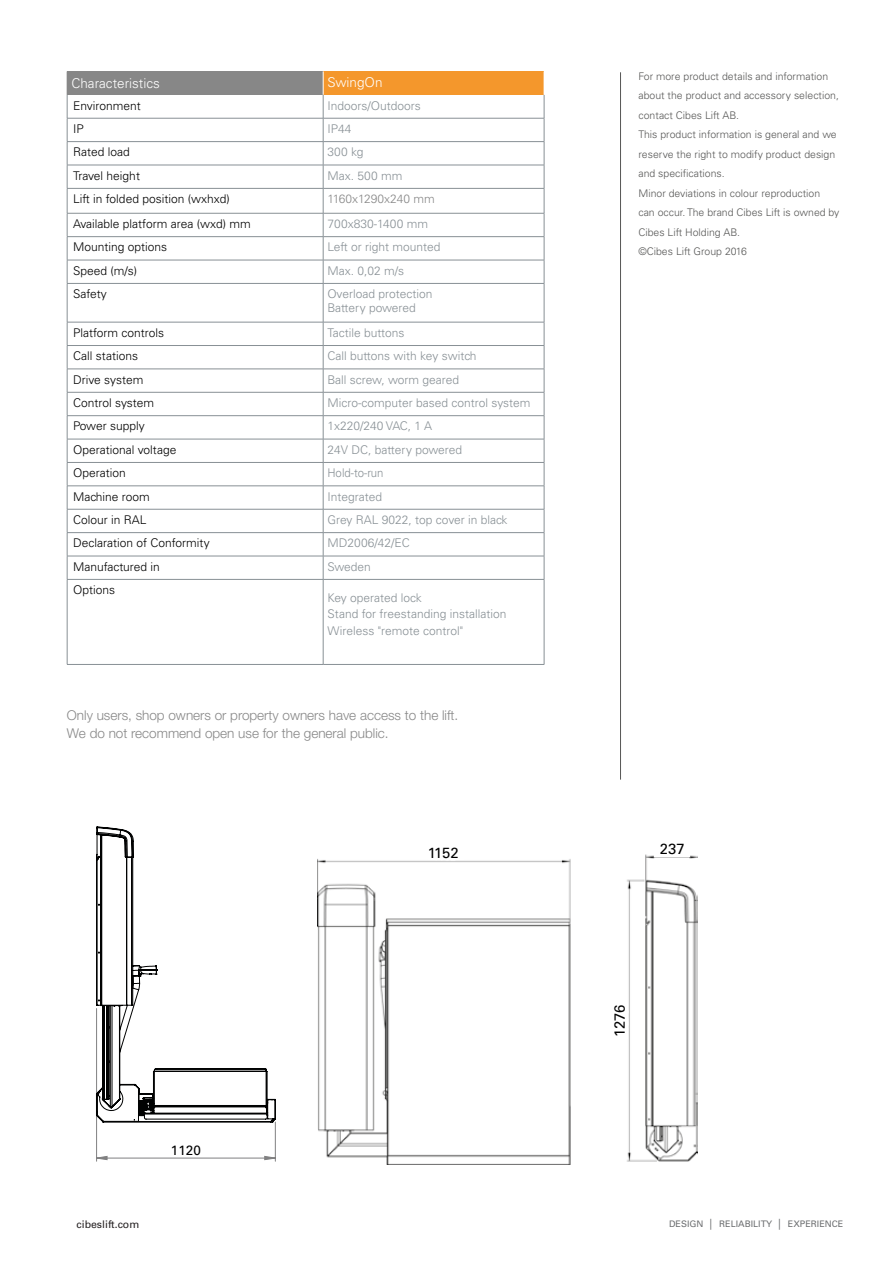
<style>
.page{position:relative;width:893px;height:1263px;background:#fff}
.page>*{position:absolute;margin:0;border:0;box-sizing:border-box;transform-origin:0 0}
.t1{font:14.7px "Univers LT Std";letter-spacing:-.005em;color:#000}
.t2{font:300 13.5px/18px "Helvetica Neue LT Std";color:#878787}
.t3{font:300 13.5px "Univers LT Std";color:#fff}
.t4{font:13.5px "Univers LT Std";color:#000}
.t5{font:300 12px/16.5px "Univers LT Std";color:#889095}
.t6{font:300 12px "Univers LT Std";color:#000}
.t7{font:300 12px "Univers LT Std";color:#878787}
.t8{font:300 12px "Univers LT Std";color:#889095;scale:.95 1}
.t9{font:300 10.5px/19.5px "Univers LT Std";color:#575756}
.t10{font:10.5px "Univers LT Std";color:#231f20}
.t11{font:9px "Univers LT Std";color:#6d6f71}
.s1{font-family:"Arial"}
</style>
<div class="page">
<hr style="left:620px;top:72px;width:1px;height:708px;background:#575756">
<div style="left:67px;top:71px;width:256px;height:24px;background:#878787"></div>
<div style="left:323px;top:71px;width:221px;height:24px;background:#f4972c"></div>
<hr style="left:67px;top:118px;width:256px;height:1px;background:#889095">
<hr style="left:67px;top:141px;width:256px;height:1px;background:#889095">
<hr style="left:67px;top:165px;width:256px;height:1px;background:#889095">
<hr style="left:67px;top:188px;width:256px;height:1px;background:#889095">
<hr style="left:67px;top:213px;width:256px;height:1px;background:#889095">
<hr style="left:67px;top:236px;width:256px;height:1px;background:#889095">
<hr style="left:67px;top:260px;width:256px;height:1px;background:#889095">
<svg style="left:67px;top:95px;width:1px;height:188px"></svg>
<hr style="left:67px;top:283px;width:256px;height:1px;background:#889095">
<hr style="left:67px;top:284px;width:1px;height:38px;background:#889095">
<hr style="left:67px;top:322px;width:256px;height:1px;background:#889095">
<hr style="left:67px;top:345px;width:256px;height:1px;background:#889095">
<hr style="left:67px;top:369px;width:256px;height:1px;background:#889095">
<hr style="left:67px;top:392px;width:256px;height:1px;background:#889095">
<hr style="left:67px;top:415px;width:256px;height:1px;background:#889095">
<hr style="left:67px;top:439px;width:256px;height:1px;background:#889095">
<hr style="left:67px;top:462px;width:256px;height:1px;background:#889095">
<hr style="left:67px;top:486px;width:256px;height:1px;background:#889095">
<hr style="left:67px;top:509px;width:256px;height:1px;background:#889095">
<hr style="left:67px;top:532px;width:256px;height:1px;background:#889095">
<hr style="left:67px;top:556px;width:256px;height:1px;background:#889095">
<svg style="left:67px;top:322px;width:1px;height:257px"></svg>
<hr style="left:67px;top:579px;width:256px;height:1px;background:#889095">
<hr style="left:67px;top:580px;width:1px;height:84px;background:#889095">
<hr style="left:323px;top:580px;width:1px;height:84px;background:#889095">
<hr style="left:67px;top:664px;width:256px;height:1px;background:#889095">
<hr style="left:323px;top:213px;width:221px;height:1px;background:#889095">
<hr style="left:323px;top:236px;width:221px;height:1px;background:#889095">
<hr style="left:323px;top:260px;width:221px;height:1px;background:#889095">
<hr style="left:323px;top:283px;width:221px;height:1px;background:#889095">
<hr style="left:323px;top:284px;width:1px;height:38px;background:#889095">
<hr style="left:544px;top:284px;width:1px;height:38px;background:#889095">
<hr style="left:323px;top:322px;width:221px;height:1px;background:#889095">
<hr style="left:323px;top:345px;width:221px;height:1px;background:#889095">
<hr style="left:323px;top:369px;width:221px;height:1px;background:#889095">
<hr style="left:323px;top:392px;width:221px;height:1px;background:#889095">
<hr style="left:323px;top:415px;width:221px;height:1px;background:#889095">
<hr style="left:323px;top:439px;width:221px;height:1px;background:#889095">
<hr style="left:323px;top:462px;width:221px;height:1px;background:#889095">
<hr style="left:323px;top:486px;width:221px;height:1px;background:#889095">
<hr style="left:323px;top:509px;width:221px;height:1px;background:#889095">
<hr style="left:323px;top:532px;width:221px;height:1px;background:#889095">
<hr style="left:323px;top:556px;width:221px;height:1px;background:#889095">
<svg style="left:323px;top:322px;width:1px;height:257px"></svg>
<svg style="left:544px;top:322px;width:1px;height:257px"></svg>
<hr style="left:323px;top:579px;width:221px;height:1px;background:#889095">
<hr style="left:323px;top:664px;width:221px;height:1px;background:#889095">
<hr style="left:544px;top:580px;width:1px;height:84px;background:#889095">
<svg style="left:544px;top:95px;width:1px;height:188px"></svg>
<hr style="left:323px;top:118px;width:221px;height:1px;background:#889095">
<hr style="left:323px;top:141px;width:221px;height:1px;background:#889095">
<hr style="left:323px;top:165px;width:221px;height:1px;background:#889095">
<svg style="left:323px;top:71px;width:1px;height:212px"></svg>
<hr style="left:323px;top:188px;width:221px;height:1px;background:#889095">
<svg style="left:96px;top:826px;width:180px;height:336px"></svg>
<img style="left:318px;top:854px;width:380px;height:311px">
<div style="left:428px;top:847px;width:35px;height:13px;background:#fff"></div>
<div style="left:654px;top:843px;width:36px;height:13px;background:#fff"></div>
<div style="left:614px;top:1003px;width:13px;height:36px;background:#fff"></div>
<p class="t3" style="left:71px;top:75px;width:90px">Characteristics</p>
<p class="t3" style="left:327px;top:74px;width:57px">SwingOn</p>
<p class="t6" style="left:73px;top:98px;width:69px">Environment</p>
<p class="t5" style="left:327px;top:97px;width:95px">Indoors/Outdoors</p>
<p class="t6" style="left:73px;top:121px;width:12px">IP</p>
<p class="t5" style="left:327px;top:120px;width:26px">IP44</p>
<p class="t6" style="left:73px;top:145px;width:58px">Rated load</p>
<p class="t5" style="left:327px;top:144px;width:38px">300 kg</p>
<p class="t6" style="left:73px;top:168px;width:68px">Travel height</p>
<p class="t5" style="left:327px;top:167px;width:76px">Max. 500 mm</p>
<p class="t6" style="left:73px;top:192px;width:158px">Lift in folded position (wxhxd)</p>
<p class="t7" style="left:327px;top:192px;width:109px">1160x1290x240 mm</p>
<p class="t6" style="left:73px;top:216px;width:179px">Available platform area (wxd) mm</p>
<p class="t5" style="left:327px;top:215px;width:102px">700x830-1400 mm</p>
<p class="t6" style="left:73px;top:240px;width:96px">Mounting options</p>
<p class="t5" style="left:327px;top:239px;width:115px">Left or right mounted</p>
<p class="t6" style="left:73px;top:263px;width:66px">Speed (m/s)</p>
<p class="t5" style="left:327px;top:262px;width:78px">Max. 0,02 m/s</p>
<p class="t6" style="left:73px;top:287px;width:35px">Safety</p>
<p class="t5" style="left:327px;top:287px;width:106px;line-height:13.5px">Overload protection<br>Battery powered</p>
<p class="t6" style="left:73px;top:325px;width:93px">Platform controls</p>
<p class="t5" style="left:327px;top:324px;width:78px">Tactile buttons</p>
<p class="t6" style="left:73px;top:349px;width:66px">Call stations</p>
<p class="t5" style="left:327px;top:348px;width:151px">Call buttons with key switch</p>
<p class="t6" style="left:73px;top:372px;width:72px">Drive system</p>
<p class="t5" style="left:327px;top:371px;width:133px">Ball screw, worm geared</p>
<p class="t6" style="left:73px;top:395px;width:83px">Control system</p>
<p class="t5" style="left:327px;top:394px;width:205px">Micro-computer based control system</p>
<p class="t6" style="left:73px;top:419px;width:73px">Power supply</p>
<p class="t5" style="left:327px;top:418px;width:106px">1x220/240 VAC, 1 A</p>
<p class="t6" style="left:73px;top:442px;width:105px">Operational voltage</p>
<p class="t5" style="left:327px;top:441px;width:136px">24V DC, battery powered</p>
<p class="t6" style="left:73px;top:466px;width:54px">Operation</p>
<p class="t8" style="left:327px;top:466px;width:61px">Hold-to-run</p>
<p class="t6" style="left:73px;top:489px;width:78px">Machine room</p>
<p class="t5" style="left:327px;top:488px;width:56px">Integrated</p>
<p class="t6" style="left:73px;top:512px;width:75px">Colour in RAL</p>
<p class="t5" style="left:327px;top:511px;width:182px">Grey RAL 9022, top cover in black</p>
<p class="t6" style="left:73px;top:536px;width:138px">Declaration of Conformity</p>
<p class="t5" style="left:327px;top:535px;width:84px">MD2006/42/EC</p>
<p class="t6" style="left:73px;top:559px;width:88px">Manufactured in</p>
<p class="t5" style="left:327px;top:558px;width:45px">Sweden</p>
<p class="t6" style="left:73px;top:583px;width:44px">Options</p>
<p class="t5" style="left:327px;top:589px;width:181px">Key operated lock<br>Stand for freestanding installation<br>Wireless "remote control"</p>
<p class="t2" style="left:67px;top:706px;width:393px">Only users, shop owners or property owners have access to the lift.<br>We do not recommend open use for the general public.</p>
<p class="t9" style="left:638px;top:66px;width:203px">For more product details and information about the product and accessory selection, contact Cibes Lift AB.<br>This product information is general and we reserve the right to modify product design and specifications.<br>Minor deviations in colour reproduction<br>can occur. The brand Cibes Lift is owned by Cibes Lift Holding AB.<br>©Cibes Lift Group 2016</p>
<p class="t1" style="left:428px;top:844px;width:32px">1152</p>
<p class="t1" style="left:660px;top:840px;width:26px">237</p>
<p class="t4" style="left:171px;top:1142px;width:32px">1120</p>
<p class="t1" style="left:611px;top:1037px;width:34px;rotate:-90deg">1276</p>
<p class="t10" style="left:77px;top:1218px;width:64px">cibeslift.com</p>
<p class="t11" style="left:669px;top:1218px;width:176px">DESIGN <span class="s1">│</span> RELIABILITY <span class="s1">│</span> EXPERIENCE</p>
</div>
